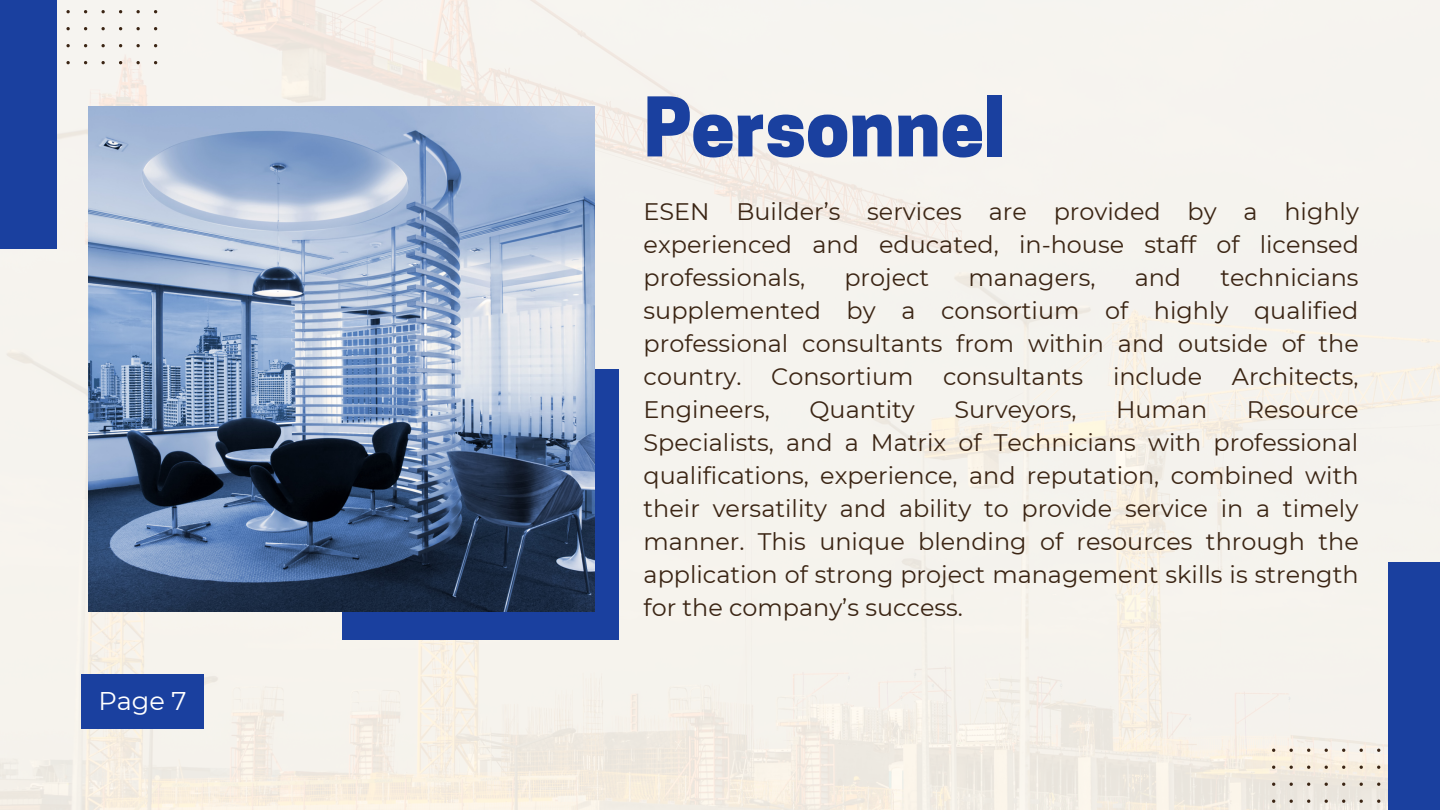
<style>
.page{position:relative;width:1440px;height:810px;background:#fff}
.page>*{position:absolute;margin:0;border:0;box-sizing:border-box;transform-origin:0 0}
.t1{font:800 77px "Cooper Hewitt";color:#1a409f}
.t2{font:25.6px "Montserrat";color:#fff}
.t3{font:23.9px/33px "Montserrat";color:#3b2514;text-align:justify}
</style>
<div class="page">
<img style="left:0;top:0;width:1440px;height:810px">
<div style="left:57px;top:0;width:100px;height:64px;background:#f6f4f0"></div>
<svg style="left:1272px;top:749px;width:116px;height:61px"></svg>
<div style="left:0;top:0;width:57px;height:249px;background:#1a409f"></div>
<div style="left:1388px;top:562px;width:52px;height:248px;background:#1a409f"></div>
<div style="left:343px;top:369px;width:276px;height:271px;background:#1a409f"></div>
<img style="left:89px;top:106px;width:505px;height:506px">
<div style="left:81px;top:674px;width:123px;height:55px;background:#1a409f"></div>
<p class="t2" style="left:98px;top:685px;width:90px">Page 7</p>
<h1 class="t1" style="left:644px;top:99px;width:363px">Personnel</h1>
<p class="t3" style="left:644px;top:195px;width:717px">ESEN Builder’s services are provided by a highly experienced and educated, in-house staff of licensed professionals,</p>
<p class="t3" style="left:844px;top:261px;width:86px">project</p>
<p class="t3" style="left:969px;top:261px;width:128px">managers,</p>
<p class="t3" style="left:1135px;top:261px;width:48px">and</p>
<p class="t3" style="left:644px;top:261px;width:717px;text-indent:577px">technicians supplemented by a consortium of highly qualified professional consultants from within and outside of the country. Consortium consultants include Architects, Engineers,</p>
<p class="t3" style="left:810px;top:393px;width:107px">Quantity</p>
<p class="t3" style="left:954px;top:393px;width:124px">Surveyors,</p>
<p class="t3" style="left:1116px;top:393px;width:93px">Human</p>
<p class="t3" style="left:644px;top:393px;width:717px;text-indent:603px">Resource Specialists, and a Matrix of Technicians with professional qualifications, experience, and reputation, combined with their versatility and ability to provide service in a timely manner. This unique blending of resources through the application of strong project management skills is strength for the company’s success.</p>
</div>
